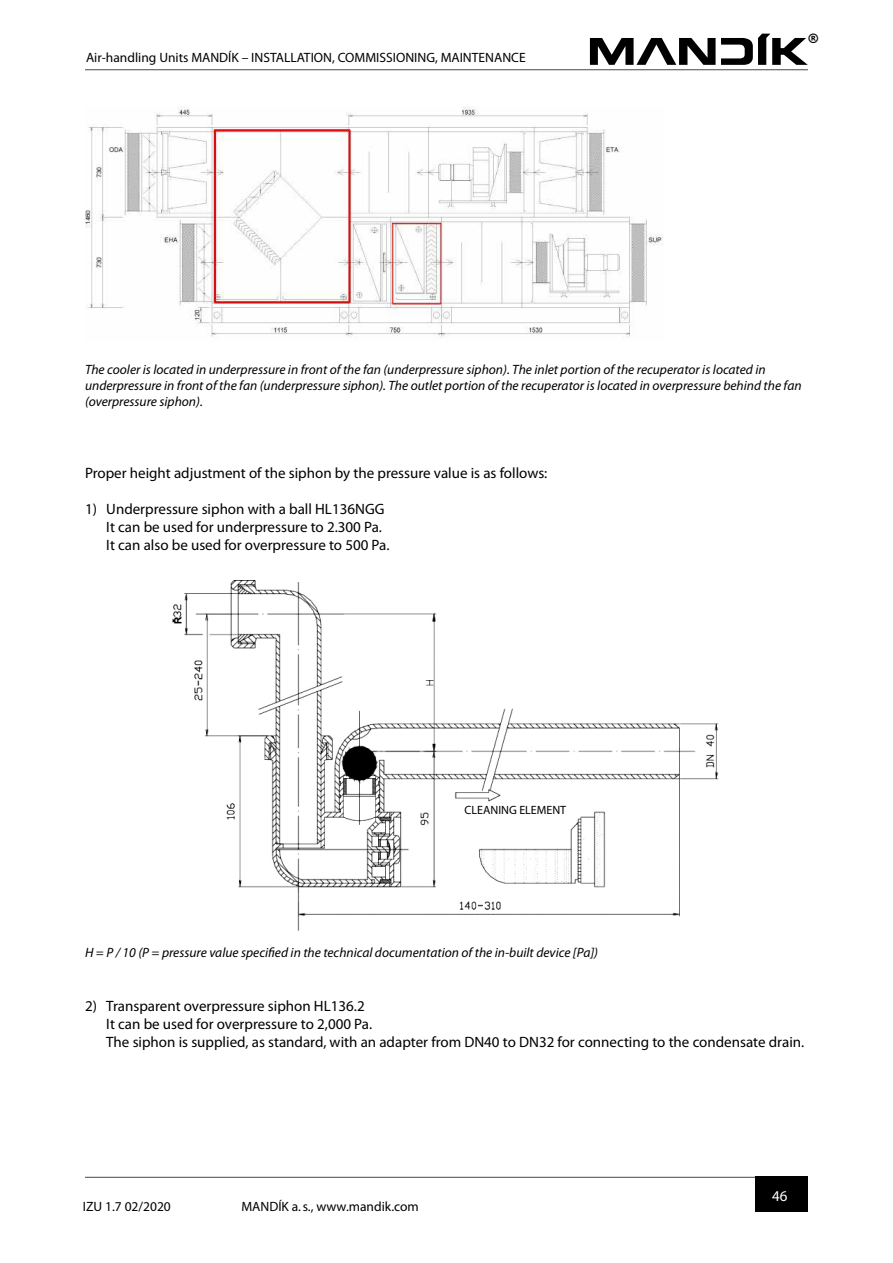
<style>
.page{position:relative;width:893px;height:1263px;background:#fff}
.page>*{position:absolute;margin:0;border:0;box-sizing:border-box;transform-origin:0 0}
.t1{font:15px/18px "Myriad Pro";color:#000}
.t2{font:15px "Myriad Pro";color:#fff}
.t3{font:italic 13.5px/16.2px "Myriad Pro";color:#000}
.t4{font:13.5px "Myriad Pro";color:#000}
.t5{font:12px "Myriad Pro";color:#000}
.t6{font:700 11.25px "Tahoma";color:#000}
</style>
<div class="page">
<svg style="left:590px;top:34px;width:218px;height:31px"></svg>
<hr style="left:85px;top:69px;width:723px;height:1px;background:#5d6677">
<hr style="left:85px;top:1177px;width:723px;height:1px;background:#5d6677">
<div style="left:756px;top:1177px;width:52px;height:35px;background:#000"></div>
<img style="left:85px;top:106px;width:578px;height:232px">
<img style="left:172px;top:580px;width:547px;height:352px">
<p class="t4" style="left:86px;top:49px;width:441px">Air-handling Units MANDÍK – INSTALLATION, COMMISSIONING, MAINTENANCE</p>
<p class="t6" style="left:808px;top:30px;width:12px">®</p>
<p class="t3" style="left:85px;top:361px;width:718px">The cooler is located in underpressure in front of the fan (underpressure siphon). The inlet portion of the recuperator is located in underpressure in front of the fan (underpressure siphon). The outlet portion of the recuperator is located in overpressure behind the fan (overpressure siphon).</p>
<p class="t1" style="left:85px;top:464px;width:464px">Proper height adjustment of the siphon by the pressure value is as follows:</p>
<p class="t1" style="left:106px;top:500px;width:285px;text-indent:-21px">1) Underpressure siphon with a ball HL136NGG<br>It can be used for underpressure to 2.300 Pa.<br>It can also be used for overpressure to 500 Pa.</p>
<p class="t5" style="left:465px;top:803px;width:103px">CLEANING ELEMENT</p>
<p class="t3" style="left:85px;top:944px;width:514px">H = P / 10 (P = pressure value specified in the technical documentation of the in-built device [Pa])</p>
<p class="t1" style="left:106px;top:997px;width:699px;text-indent:-21px">2) Transparent overpressure siphon HL136.2<br>It can be used for overpressure to 2,000 Pa.<br>The siphon is supplied, as standard, with an adapter from DN40 to DN32 for connecting to the condensate drain.</p>
<p class="t4" style="left:83px;top:1198px;width:89px">IZU 1.7 02/2020</p>
<p class="t4" style="left:242px;top:1198px;width:179px">MANDÍK a.s., www.mandik.com</p>
<p class="t2" style="left:772px;top:1186px;width:17px">46</p>
</div>
